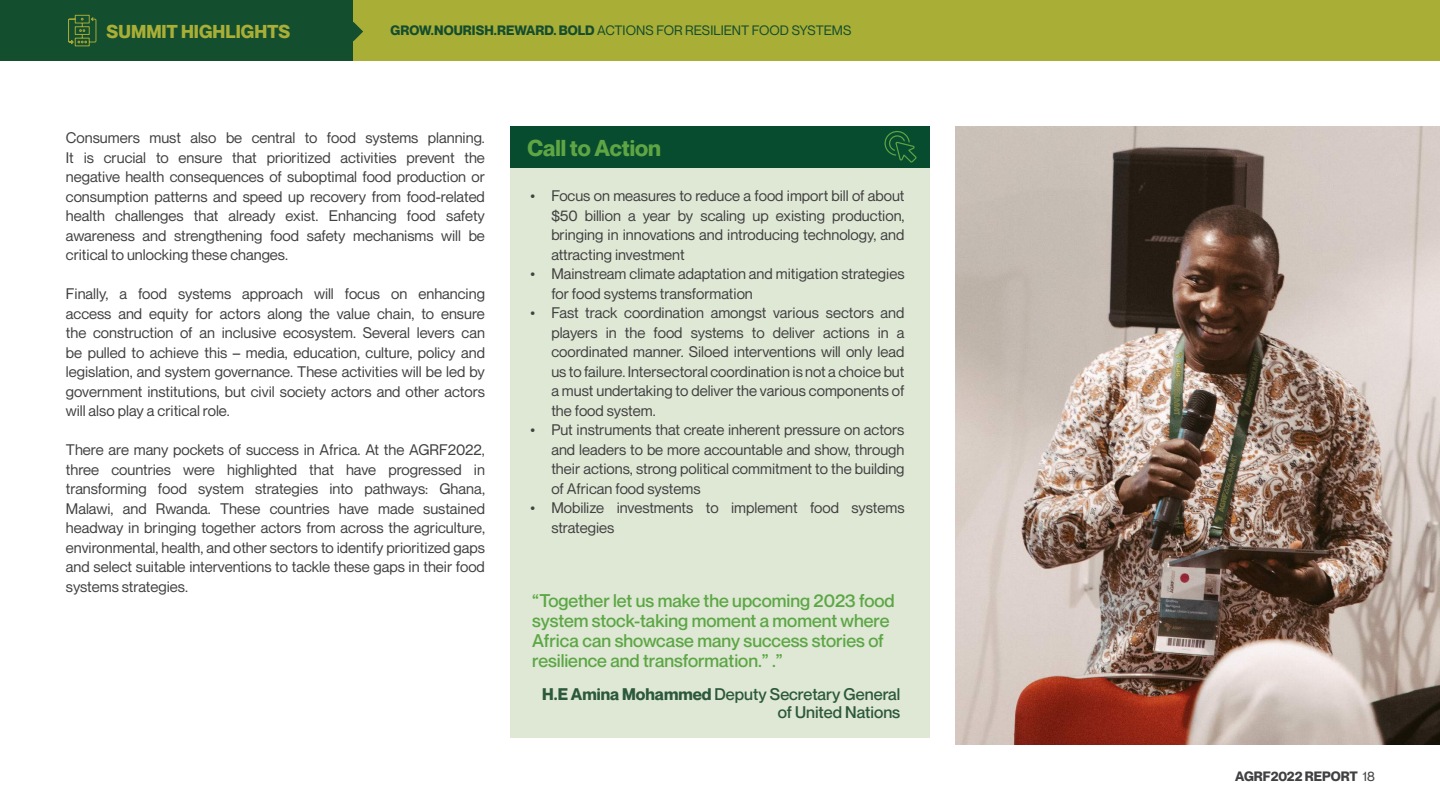
<style>
.page{position:relative;width:1440px;height:810px;background:#fff}
.page>*{position:absolute;margin:0;border:0;box-sizing:border-box;transform-origin:0 0}
.t1{font:700 22.5px "Neue Montreal";color:#5fa544}
.t2{font:700 18.3px "Neue Montreal";color:#a9ae36}
.t3{font:500 18px/20.2px "Neue Montreal";color:#5ca645}
.t4{font:500 16.5px/18px "Neue Montreal";color:#2c583b;text-align:right}
.t5{font:15px/19.5px "Neue Montreal";color:#414042;text-align:justify}
.t6{font:13.35px "Neue Montreal";letter-spacing:-.005em;color:#164d2f}
.t7{font:700 13.35px "Neue Montreal";color:#414042}
.s1{font-weight:700}
.s2{font-weight:400}
</style>
<div class="page">
<img style="left:955px;top:126px;width:485px;height:618px">
<div style="left:510px;top:126px;width:420px;height:612px;background:#dee8d4"></div>
<div style="left:510px;top:126px;width:420px;height:41px;background:#074c2f"></div>
<svg style="left:884px;top:131px;width:33px;height:32px"></svg>
<div style="left:0;top:0;width:353px;height:60px;background:#134e2f"></div>
<div style="left:353px;top:0;width:1087px;height:60px;background:#a9ae36"></div>
<svg style="left:353px;top:22px;width:10px;height:19px"></svg>
<svg style="left:68px;top:15px;width:29px;height:32px"></svg>
<p class="t2" style="left:107px;top:20px;width:185px">SUMMIT HIGHLIGHTS</p>
<p class="t6" style="left:391px;top:23px;width:462px"><span class="s1">GROW.NOURISH.REWARD. BOLD</span> ACTIONS FOR RESILIENT FOOD SYSTEMS</p>
<p class="t5" style="left:66px;top:128px;width:421px">Consumers must also be central to food systems planning.<br>It is crucial to ensure that prioritized activities prevent the negative health consequences of suboptimal food production or consumption patterns and speed up recovery from food-related health challenges that already exist. Enhancing food safety awareness and strengthening food safety mechanisms will be critical to unlocking these changes.</p>
<p class="t5" style="left:66px;top:284px;width:421px">Finally, a food systems approach will focus on enhancing access and equity for actors along the value chain, to ensure the construction of an inclusive ecosystem. Several levers can be pulled to achieve this – media, education, culture, policy and legislation, and system governance. These activities will be led by government institutions, but civil society actors and other actors will also play a critical role.</p>
<p class="t5" style="left:66px;top:440px;width:421px">There are many pockets of success in Africa. At the AGRF2022, three countries were highlighted that have progressed in transforming food system strategies into pathways: Ghana, Malawi, and Rwanda. These countries have made sustained headway in bringing together actors from across the agriculture, environmental, health, and other sectors to identify prioritized gaps and select suitable interventions to tackle these gaps in their food systems strategies.</p>
<h1 class="t1" style="left:527px;top:134px;width:135px">Call to Action</h1>
<p class="t5" style="left:551px;top:186px;width:355px;text-indent:-21px">• Focus on measures to reduce a food import bill of about $50 billion a year by scaling up existing production, bringing in innovations and introducing technology, and attracting investment</p>
<p class="t5" style="left:551px;top:264px;width:355px;text-indent:-21px">• Mainstream climate adaptation and mitigation strategies for food systems transformation</p>
<p class="t5" style="left:551px;top:303px;width:355px;text-indent:-21px">• Fast track coordination amongst various sectors and players in the food systems to deliver actions in a coordinated manner. Siloed interventions will only lead us to failure. Intersectoral coordination is not a choice but a must undertaking to deliver the various components of the food system.</p>
<p class="t5" style="left:551px;top:420px;width:355px;text-indent:-21px">• Put instruments that create inherent pressure on actors and leaders to be more accountable and show, through their actions, strong political commitment to the building of African food systems</p>
<p class="t5" style="left:551px;top:498px;width:355px;text-indent:-21px">• Mobilize investments to implement food systems strategies</p>
<p class="t3" style="left:532px;top:590px;width:364px">“Together let us make the upcoming 2023 food system stock-taking moment a moment where Africa can showcase many success stories of resilience and transformation.” .”</p>
<p class="t4" style="left:542px;top:686px;width:360px"><span class="s1">H.E Amina Mohammed</span> Deputy Secretary General of United Nations</p>
<p class="t7" style="left:1235px;top:768px;width:141px">AGRF2022 REPORT <span class="s2">18</span></p>
</div>
